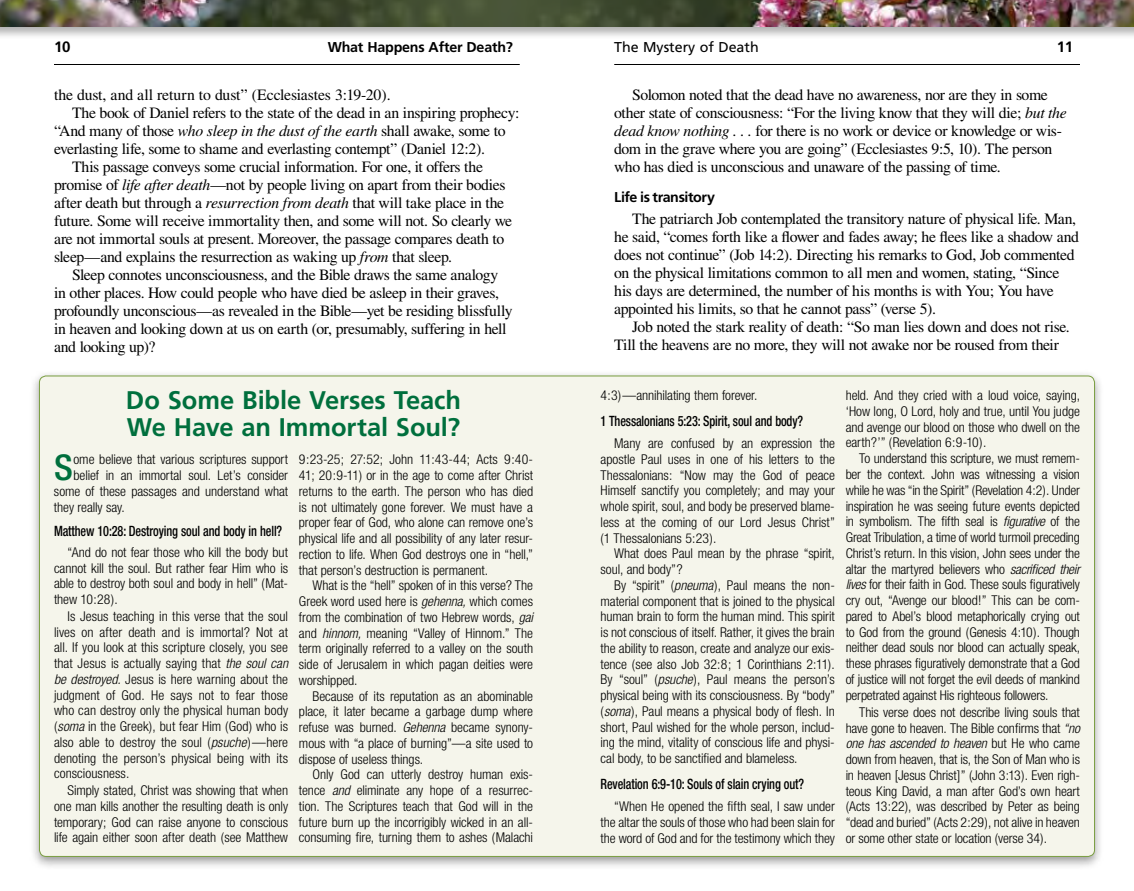
<style>
.page{position:relative;width:1134px;height:891px;background:#fff}
.page>*{position:absolute;margin:0;border:0;box-sizing:border-box;transform-origin:0 0}
.t1{font:500 condensed 35.55px "Helvetica Neue";color:#006f3d}
.t2{font:700 25.5px/27px "Frutiger";letter-spacing:-.005em;color:#006f3d}
.t3{font:15.75px/18px "Times";letter-spacing:-.025em;color:#000}
.t4{font:700 15px "Frutiger";color:#000}
.t5{font:500 condensed 14.25px "Helvetica Neue";letter-spacing:-.01em;color:#000;scale:.86 1}
.t6{font:700 14.25px "Frutiger";letter-spacing:-.015em;color:#000}
.t7{font:14.25px "Frutiger";color:#000}
.t8{font:300 condensed 13.5px/15.8px "Helvetica Neue";letter-spacing:-.005em;color:#000;text-align:justify}
.s1{font-style:italic}
</style>
<div class="page">
<hr style="left:54px;top:64px;width:466px;height:1px;background:#000">
<div style="left:0;top:0;width:567px;height:39px;background:#000;opacity:.3"></div>
<img style="left:0;top:0;width:567px;height:27px">
<hr style="left:614px;top:64px;width:466px;height:1px;background:#000">
<div style="left:567px;top:0;width:567px;height:39px;background:#000;opacity:.3"></div>
<img style="left:567px;top:0;width:567px;height:27px">
<div style="left:30px;top:369px;width:1074px;height:500px;background:#000;opacity:.4"></div>
<div style="left:39px;top:376px;width:1056px;height:480px;background:#f5f5eb;border-radius:7px"></div>
<p class="t7" style="left:614px;top:38px;width:146px">The Mystery of Death</p>
<p class="t4" style="left:54px;top:38px;width:18px">10</p>
<p class="t6" style="left:328px;top:39px;width:187px">What Happens After Death?</p>
<p class="t4" style="left:1057px;top:38px;width:18px">11</p>
<p class="t3" style="left:54px;top:86px;width:338px">the dust, and all return to dust” (Ecclesiastes 3:19-20).</p>
<p class="t3" style="left:72px;top:104px;width:449px">The book of Daniel refers to the state of the dead in an inspiring prophecy:</p>
<p class="t3" style="left:54px;top:122px;width:453px">“And many of those <span class="s1">who sleep in the dust of the earth</span> shall awake, some to</p>
<p class="t3" style="left:54px;top:140px;width:433px">everlasting life, some to shame and everlasting contempt” (Daniel 12:2).</p>
<p class="t3" style="left:72px;top:158px;width:412px">This passage conveys some crucial information. For one, it offers the</p>
<p class="t3" style="left:54px;top:176px;width:453px">promise of <span class="s1">life after death</span>—not by people living on apart from their bodies</p>
<p class="t3" style="left:54px;top:194px;width:452px">after death but through a <span class="s1">resurrection from death</span> that will take place in the</p>
<p class="t3" style="left:54px;top:212px;width:460px">future. Some will receive immortality then, and some will not. So clearly we</p>
<p class="t3" style="left:54px;top:230px;width:452px">are not immortal souls at present. Moreover, the passage compares death to</p>
<p class="t3" style="left:54px;top:248px;width:400px">sleep—and explains the resurrection as waking up <span class="s1">from</span> that sleep.</p>
<p class="t3" style="left:72px;top:266px;width:428px">Sleep connotes unconsciousness, and the Bible draws the same analogy</p>
<p class="t3" style="left:54px;top:284px;width:447px">in other places. How could people who have died be asleep in their graves,</p>
<p class="t3" style="left:54px;top:302px;width:460px">profoundly unconscious—as revealed in the Bible—yet be residing blissfully</p>
<p class="t3" style="left:54px;top:320px;width:454px">in heaven and looking down at us on earth (or, presumably, suffering in hell</p>
<p class="t3" style="left:54px;top:338px;width:103px">and looking up)?</p>
<p class="t3" style="left:614px;top:86px;width:454px;text-indent:18px">Solomon noted that the dead have no awareness, nor are they in some other state of consciousness: “For the living know that they will die; <span class="s1">but the dead know nothing . . .</span> for there is no work or device or knowledge or wis&shy;dom in the grave where you are going” (Ecclesiastes 9:5, 10). The person who has died is unconscious and unaware of the passing of time.</p>
<p class="t6" style="left:614px;top:189px;width:102px">Life is transitory</p>
<p class="t3" style="left:614px;top:210px;width:466px;text-indent:18px">The patriarch Job contemplated the transitory nature of physical life. Man, he said, “comes forth like a flower and fades away; he flees like a shadow and does not continue” (Job 14:2). Directing his remarks to God, Job commented on the physical limitations common to all men and women, stating, “Since his days are determined, the number of his months is with You; You have appointed his limits, so that he cannot pass” (verse 5).</p>
<p class="t3" style="left:614px;top:318px;width:457px;text-indent:18px">Job noted the stark reality of death: “So man lies down and does not rise.<br>Till the heavens are no more, they will not awake nor be roused from their</p>
<h2 class="t2" style="left:126px;top:386px;width:337px">Do Some Bible Verses Teach<br>We Have an Immortal Soul?</h2>
<h1 class="t1" style="left:54px;top:446px;width:20px">S</h1>
<p class="t8" style="left:74px;top:452px;width:216px">ome believe that various scriptures support</p>
<p class="t8" style="left:74px;top:467px;width:216px">belief in an immortal soul. Let’s consider</p>
<p class="t8" style="left:54px;top:483px;width:236px">some of these passages and understand what</p>
<p class="t8" style="left:54px;top:499px;width:72px">they really say.</p>
<p class="t5" style="left:54px;top:523px;width:267px">Matthew 10:28: Destroying soul and body in hell?</p>
<p class="t8" style="left:54px;top:544px;width:236px;text-indent:13px">“And do not fear those who kill the body but cannot kill the soul. But rather fear Him who is able to destroy both soul and body in hell” (Mat&shy;thew 10:28).</p>
<p class="t8" style="left:54px;top:608px;width:236px;text-indent:13px">Is Jesus teaching in this verse that the soul lives on after death and is immortal? Not at all. If you look at this scripture closely, you see that Jesus is actually saying that <span class="s1">the soul can be destroyed.</span> Jesus is here warning about the judgment of God. He says not to fear those who can destroy only the physical human body (<span class="s1">soma</span> in the Greek), but fear Him (God) who is also able to destroy the soul (<span class="s1">psuche</span>)—here denoting the person’s physical being with its consciousness.</p>
<p class="t8" style="left:54px;top:782px;width:236px;text-indent:13px">Simply stated, Christ was showing that when one man kills another the resulting death is only temporary; God can raise anyone to conscious life again either soon after death (see Matthew</p>
<p class="t8" style="left:299px;top:452px;width:236px">9:23-25; 27:52; John 11:43-44; Acts 9:40- 41; 20:9-11) or in the age to come after Christ returns to the earth. The person who has died is not ultimately gone forever. We must have a proper fear of God, who alone can remove one’s physical life and all possibility of any later resur&shy;rection to life. When God destroys one in “hell,” that person’s destruction is permanent.</p>
<p class="t8" style="left:299px;top:578px;width:236px;text-indent:13px">What is the “hell” spoken of in this verse? The Greek word used here is <span class="s1">gehenna,</span> which comes from the combination of two Hebrew words, <span class="s1">gai </span>and <span class="s1">hinnom,</span> meaning “Valley of Hinnom.” The term originally referred to a valley on the south side of Jerusalem in which pagan deities were worshipped.</p>
<p class="t8" style="left:299px;top:688px;width:236px;text-indent:13px">Because of its reputation as an abominable place, it later became a garbage dump where refuse was burned. <span class="s1">Gehenna</span> became synony&shy;mous with “a place of burning”—a site used to dispose of useless things.</p>
<p class="t8" style="left:299px;top:767px;width:236px;text-indent:13px">Only God can utterly destroy human exis&shy;tence <span class="s1">and</span> eliminate any hope of a resurrec&shy;tion. The Scriptures teach that God will in the future burn up the incorrigibly wicked in an all&shy;consuming fire, turning them to ashes (Malachi</p>
<p class="t8" style="left:601px;top:388px;width:158px">4:3)—annihilating them forever.</p>
<p class="t5" style="left:601px;top:412px;width:237px">1 Thessalonians 5:23: Spirit, soul and body?</p>
<p class="t8" style="left:601px;top:435px;width:236px;text-indent:13px">Many are confused by an expression the apostle Paul uses in one of his letters to the Thessalonians: “Now may the God of peace Himself sanctify you completely; and may your whole spirit, soul, and body be preserved blame&shy;less at the coming of our Lord Jesus Christ” (1 Thessalonians 5:23).</p>
<p class="t8" style="left:601px;top:546px;width:236px;text-indent:13px">What does Paul mean by the phrase “spirit, soul, and body”?</p>
<p class="t8" style="left:601px;top:577px;width:236px;text-indent:13px">By “spirit” (<span class="s1">pneuma</span>), Paul means the non&shy;material component that is joined to the physical human brain to form the human mind. This spirit is not conscious of itself. Rather, it gives the brain the ability to reason, create and analyze our exis&shy;tence (see also Job 32:8; 1 Corinthians 2:11).<br>By “soul” (<span class="s1">psuche</span>), Paul means the person’s physical being with its consciousness. By “body” (<span class="s1">soma</span>), Paul means a physical body of flesh. In short, Paul wished for the whole person, includ&shy;ing the mind, vitality of conscious life and physi&shy;cal body, to be sanctified and blameless.</p>
<p class="t5" style="left:601px;top:775px;width:238px">Revelation 6:9-10: Souls of slain crying out?</p>
<p class="t8" style="left:601px;top:798px;width:236px;text-indent:13px">“When He opened the fifth seal, I saw under the altar the souls of those who had been slain for the word of God and for the testimony which they</p>
<p class="t8" style="left:846px;top:387px;width:236px">held. And they cried with a loud voice, saying, ‘How long, O Lord, holy and true, until You judge and avenge our blood on those who dwell on the earth?’” (Revelation 6:9-10).</p>
<p class="t8" style="left:846px;top:450px;width:236px;text-indent:14px">To understand this scripture, we must remem&shy;ber the context. John was witnessing a vision while he was “in the Spirit” (Revelation 4:2). Under inspiration he was seeing future events depicted in symbolism. The fifth seal is <span class="s1">figurative</span> of the Great Tribulation, a time of world turmoil preceding Christ’s return. In this vision, John sees under the altar the martyred believers who <span class="s1">sacrificed their lives</span> for their faith in God. These souls figuratively cry out, “Avenge our blood!” This can be com&shy;pared to Abel’s blood metaphorically crying out to God from the ground (Genesis 4:10). Though neither dead souls nor blood can actually speak, these phrases figuratively demonstrate that a God of justice will not forget the evil deeds of mankind perpetrated against His righteous followers.</p>
<p class="t8" style="left:846px;top:704px;width:236px;text-indent:13px">This verse does not describe living souls that have gone to heaven. The Bible confirms that <span class="s1">“no one has ascended to heaven</span> but He who came down from heaven, that is, the Son of Man who is in heaven [Jesus Christ]” (John 3:13). Even righ&shy;teous King David, a man after God’s own heart (Acts 13:22), was described by Peter as being “dead and buried” (Acts 2:29), not alive in heaven or some other state or location (verse 34).</p>
</div>
